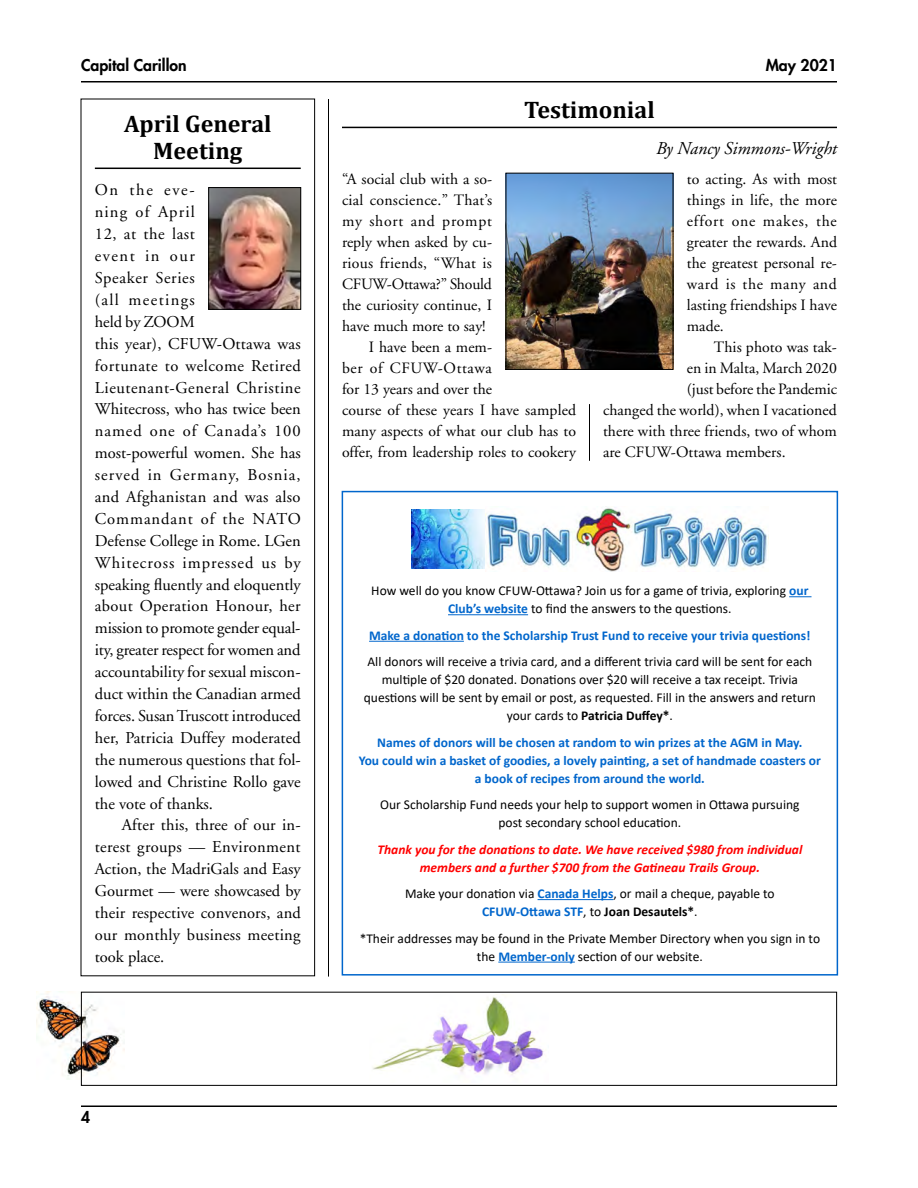
<style>
.page{position:relative;width:918px;height:1188px;background:#fff}
.page>*{position:absolute;margin:0;border:0;box-sizing:border-box;transform-origin:0 0}
.t1{font:700 24px/27px "Cambria";color:#000;text-align:center}
.t2{font:italic 18px "Adobe Garamond";color:#000}
.t3{font:16.5px/21.9px "Adobe Garamond";color:#000}
.t4{font:15.75px/21px "Adobe Garamond";color:#000;text-align:justify}
.t5{font:15.75px "Adobe Garamond";letter-spacing:.02em;color:#000}
.t6{font:800 15.75px "Futura";color:#000}
.t7{font:15.75px "Adobe Garamond";letter-spacing:.045em;color:#000}
.t8{font:15.75px "Adobe Garamond";letter-spacing:.04em;color:#000}
.t9{font:13.5px/18px "Calibri";color:#000;text-align:center}
.t10{font:700 13.5px/18px "Calibri";color:#06c;text-align:center}
.t11{font:italic 700 13.5px/18px "Calibri";color:#f00;text-align:center}
.s1{font-weight:700;color:#06c}
.s2{font-weight:700}
</style>
<div class="page">
<hr style="left:81px;top:1106px;width:756px;height:1px;background:#000">
<hr style="left:81px;top:81px;width:756px;height:1px;background:#000">
<img style="left:372px;top:997px;width:172px;height:78px">
<div style="left:81px;top:992px;width:756px;height:94px;border:1px solid #000"></div>
<img style="left:37px;top:992px;width:88px;height:88px">
<hr style="left:95px;top:168px;width:206px;height:1px;background:#000">
<div style="left:81px;top:99px;width:234px;height:877px;border:1px solid #000"></div>
<img style="left:210px;top:189px;width:89px;height:119px">
<div style="left:208px;top:187px;width:93px;height:123px;border:1px solid #000"></div>
<hr style="left:342px;top:127px;width:495px;height:1px;background:#000">
<img style="left:508px;top:175px;width:163px;height:193px">
<div style="left:506px;top:173px;width:167px;height:197px;border:1px solid #000"></div>
<hr style="left:589px;top:404px;width:1px;height:57px;background:#000">
<svg style="left:789px;top:596px;width:23px;height:1px"></svg>
<hr style="left:448px;top:614px;width:80px;height:1px;background:#06c">
<hr style="left:369px;top:641px;width:95px;height:1px;background:#06c">
<hr style="left:538px;top:899px;width:75px;height:1px;background:#06c">
<hr style="left:498px;top:962px;width:77px;height:1px;background:#06c">
<div style="left:342px;top:491px;width:496px;height:485px;border:2px solid #06c"></div>
<img style="left:411px;top:510px;width:74px;height:58px">
<img style="left:485px;top:507px;width:284px;height:65px">
<hr style="left:328px;top:99px;width:1px;height:878px;background:#000">
<p class="t6" style="left:81px;top:55px;width:107px">Capital Carillon</p>
<p class="t6" style="left:766px;top:55px;width:73px">May 2021</p>
<h1 class="t1" style="left:124px;top:109px;width:149px">April General<br>Meeting</h1>
<p class="t3" style="left:95px;top:180px;width:208px">On the eve-<br>ning of April<br>12, at the last<br>event in our<br>Speaker Series<br>(all meetings<br>held by ZOOM<br>this year), CFUW-Ottawa was fortunate to welcome Retired<br>Lieutenant-General Christine<br>Whitecross, who has twice been named one of Canada’s 100 most-powerful women. She has served in Germany, Bosnia, and Afghanistan and was also<br>Commandant of the NATO<br>Defense College in Rome. LGen<br>Whitecross impressed us by speaking fluently and eloquently about Operation Honour, her mission to promote gender equal&shy;ity, greater respect for women and accountability for sexual miscon&shy;duct within the Canadian armed forces. Susan Truscott introduced her, Patricia Duffey moderated the numerous questions that fol&shy;lowed and Christine Rollo gave the vote of thanks.</p>
<p class="t3" style="left:95px;top:815px;width:208px;text-align:justify;text-indent:27px">After this, three of our in&shy;terest groups — Environment Action, the MadriGals and Easy Gourmet — were showcased by their respective convenors, and our monthly business meeting took place.</p>
<h1 class="t1" style="left:524px;top:95px;width:132px">Testimonial</h1>
<p class="t4" style="left:342px;top:169px;width:152px">“A social club with a so-</p>
<p class="t5" style="left:342px;top:191px;width:152px">cial conscience.” That’s</p>
<p class="t7" style="left:342px;top:212px;width:152px">my short and prompt</p>
<p class="t4" style="left:342px;top:232px;width:152px">reply when asked by cu-</p>
<p class="t5" style="left:342px;top:254px;width:151px">rious friends, “What is</p>
<p class="t4" style="left:342px;top:274px;width:151px">CFUW-Ottawa?” Should</p>
<p class="t4" style="left:342px;top:295px;width:152px">the curiosity continue, I</p>
<p class="t4" style="left:342px;top:316px;width:145px">have much more to say!</p>
<p class="t4" style="left:369px;top:337px;width:125px">I have been a mem-</p>
<p class="t8" style="left:342px;top:359px;width:152px">ber of CFUW-Ottawa</p>
<p class="t4" style="left:342px;top:379px;width:152px">for 13 years and over the</p>
<p class="t4" style="left:342px;top:400px;width:236px">course of these years I have sampled</p>
<p class="t4" style="left:342px;top:421px;width:236px">many aspects of what our club has to</p>
<p class="t4" style="left:342px;top:442px;width:236px">offer, from leadership roles to cookery</p>
<p class="t2" style="left:656px;top:138px;width:182px">By Nancy Simmons-Wright</p>
<p class="t4" style="left:687px;top:169px;width:152px">to acting. As with most things in life, the more effort one makes, the greater the rewards. And the greatest personal re&shy;ward is the many and lasting friendships I have made.</p>
<p class="t4" style="left:714px;top:336px;width:125px">This photo was tak-</p>
<p class="t4" style="left:687px;top:357px;width:152px">en in Malta, March 2020</p>
<p class="t4" style="left:687px;top:378px;width:152px">(just before the Pandemic</p>
<p class="t4" style="left:603px;top:399px;width:235px">changed the world), when I vacationed</p>
<p class="t4" style="left:603px;top:420px;width:235px">there with three friends, two of whom</p>
<p class="t4" style="left:603px;top:441px;width:184px">are CFUW-Ottawa members.</p>
<p class="t9" style="left:371px;top:581px;width:439px">How well do you know CFUW-Ottawa? Join us for a game of trivia, exploring <span class="s1">our<br>Club’s website</span> to find the answers to the questions.</p>
<p class="t10" style="left:369px;top:626px;width:443px">Make a donation to the Scholarship Trust Fund to receive your trivia questions!</p>
<p class="t9" style="left:364px;top:652px;width:454px">All donors will receive a trivia card, and a different trivia card will be sent for each multiple of $20 donated. Donations over $20 will receive a tax receipt. Trivia questions will be sent by email or post, as requested. Fill in the answers and return your cards to <span class="s2">Patricia Duffey*</span>.</p>
<p class="t10" style="left:359px;top:733px;width:464px">Names of donors will be chosen at random to win prizes at the AGM in May.<br>You could win a basket of goodies, a lovely painting, a set of handmade coasters or a book of recipes from around the world.</p>
<p class="t9" style="left:380px;top:795px;width:421px">Our Scholarship Fund needs your help to support women in Ottawa pursuing post secondary school education.</p>
<p class="t11" style="left:377px;top:840px;width:426px">Thank you for the donations to date. We have received $980 from individual members and a further $700 from the Gatineau Trails Group.</p>
<p class="t9" style="left:405px;top:884px;width:371px">Make your donation via <span class="s1">Canada Helps</span>, or mail a cheque, payable to<br><span class="s1">CFUW-Ottawa STF</span>, to <span class="s2">Joan Desautels*</span>.</p>
<p class="t9" style="left:360px;top:929px;width:462px">*Their addresses may be found in the Private Member Directory when you sign in to the <span class="s1">Member-only</span> section of our website.</p>
<p class="t6" style="left:81px;top:1106px;width:11px">4</p>
</div>
